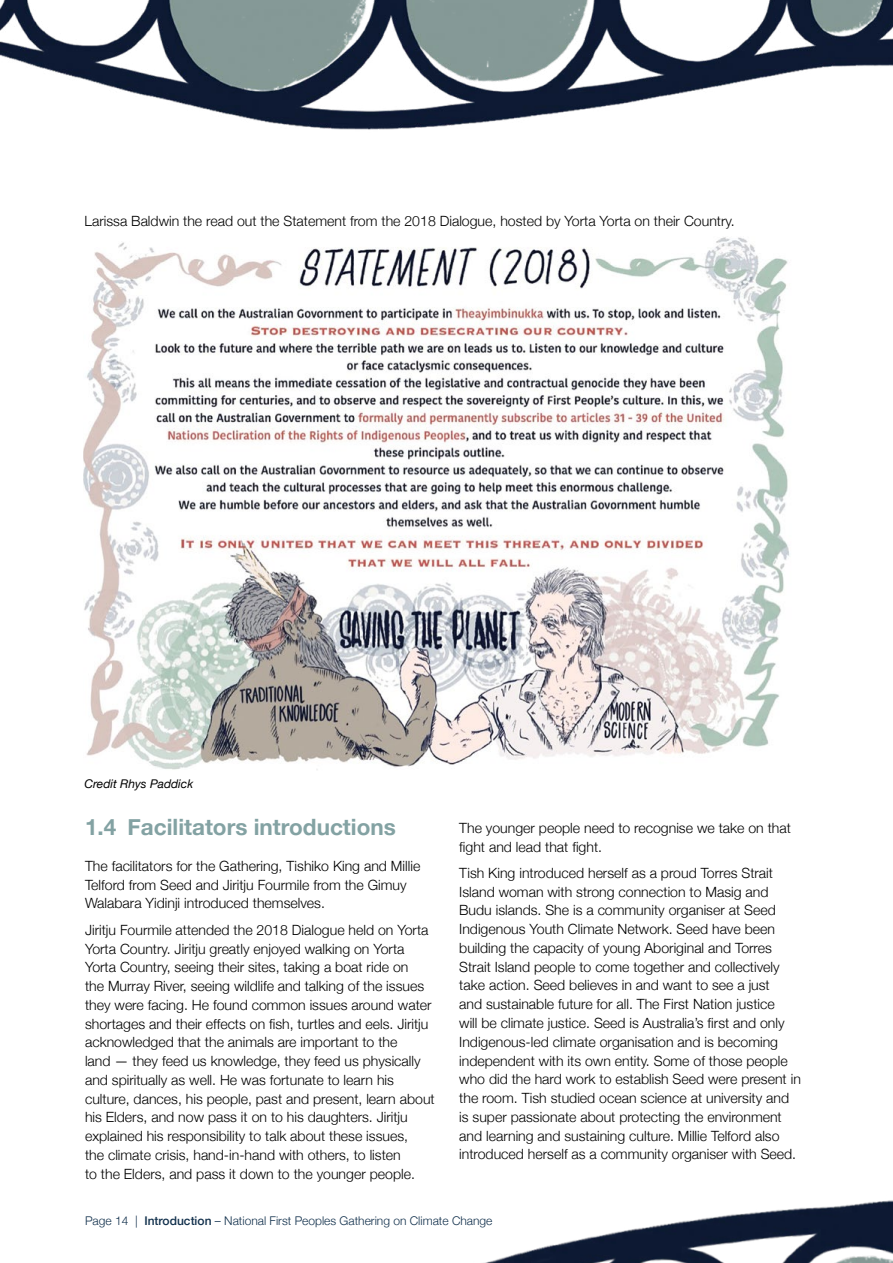
<style>
.page{position:relative;width:893px;height:1263px;background:#fff}
.page>*{position:absolute;margin:0;border:0;box-sizing:border-box;transform-origin:0 0}
.t1{font:700 22.5px "Helvetica Neue";color:#83a2a3}
.t2{font:300 14.1px/18.8px "Helvetica Neue";color:#000}
.t3{font:300 12px "Helvetica Neue";color:#11304c}
.t4{font:italic 12px "Helvetica Neue";color:#000}
.s1{font-weight:500}
</style>
<div class="page">
<img style="left:84px;top:237px;width:706px;height:533px">
<img style="left:0;top:0;width:893px;height:130px">
<img style="left:484px;top:1200px;width:409px;height:63px">
<p class="t2" style="left:85px;top:211px;width:652px">Larissa Baldwin the read out the Statement from the 2018 Dialogue, hosted by Yorta Yorta on their Country.</p>
<p class="t4" style="left:85px;top:775px;width:110px">Credit Rhys Paddick</p>
<h1 class="t1" style="left:85px;top:809px;width:312px">1.4 Facilitators introductions</h1>
<p class="t2" style="left:85px;top:855px;width:337px">The facilitators for the Gathering, Tishiko King and Millie<br>Telford from Seed and Jiritju Fourmile from the Gimuy<br>Walabara Yidinji introduced themselves.</p>
<p class="t2" style="left:85px;top:919px;width:351px">Jiritju Fourmile attended the 2018 Dialogue held on Yorta Yorta Country. Jiritju greatly enjoyed walking on Yorta Yorta Country, seeing their sites, taking a boat ride on<br>the Murray River, seeing wildlife and talking of the issues they were facing. He found common issues around water shortages and their effects on fish, turtles and eels. Jiritju acknowledged that the animals are important to the<br>land — they feed us knowledge, they feed us physically and spiritually as well. He was fortunate to learn his culture, dances, his people, past and present, learn about his Elders, and now pass it on to his daughters. Jiritju explained his responsibility to talk about these issues,<br>the climate crisis, hand-in-hand with others, to listen<br>to the Elders, and pass it down to the younger people.</p>
<p class="t2" style="left:459px;top:817px;width:333px">The younger people need to recognise we take on that fight and lead that fight.</p>
<p class="t2" style="left:459px;top:862px;width:343px">Tish King introduced herself as a proud Torres Strait Island woman with strong connection to Masig and Budu islands. She is a community organiser at Seed Indigenous Youth Climate Network. Seed have been building the capacity of young Aboriginal and Torres Strait Island people to come together and collectively take action. Seed believes in and want to see a just<br>and sustainable future for all. The First Nation justice<br>will be climate justice. Seed is Australia’s first and only Indigenous-led climate organisation and is becoming independent with its own entity. Some of those people who did the hard work to establish Seed were present in the room. Tish studied ocean science at university and is super passionate about protecting the environment and learning and sustaining culture. Millie Telford also introduced herself as a community organiser with Seed.</p>
<p class="t3" style="left:85px;top:1211px;width:409px">Page 14 | <span class="s1">Introduction</span> – National First Peoples Gathering on Climate Change</p>
</div>
